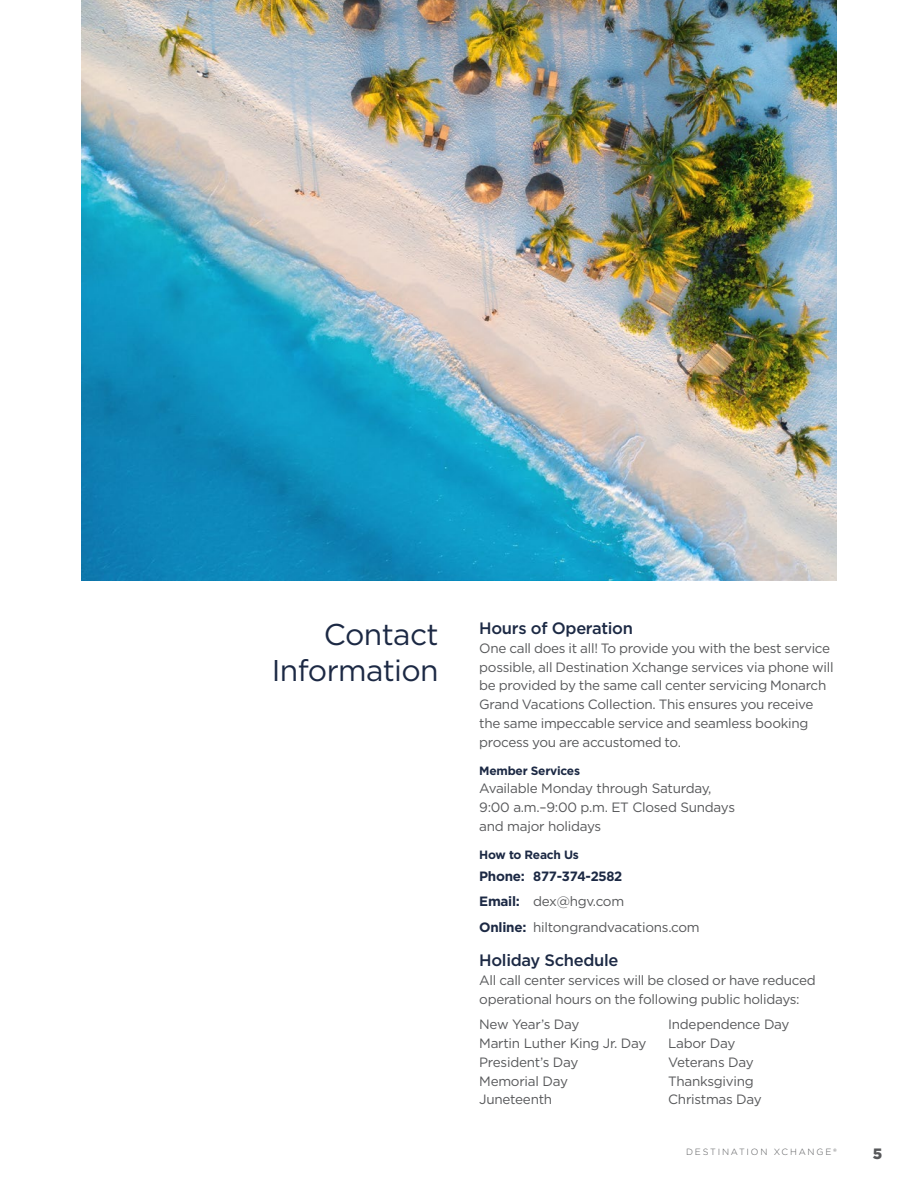
<style>
.page{position:relative;width:918px;height:1188px;background:#fff}
.page>*{position:absolute;margin:0;border:0;box-sizing:border-box;transform-origin:0 0}
.t1{font:30px/36px "Gotham";letter-spacing:-.02em;color:#1c2944;text-align:right}
.t2{font:500 16.5px "Gotham";letter-spacing:-.02em;color:#1c2944}
.t3{font:900 15px "Gotham";color:#57585a}
.t4{font:13.5px/18.8px "Gotham";letter-spacing:-.02em;color:#57585a}
.t5{font:700 12px "Gotham";letter-spacing:-.02em;color:#1c2944}
.t6{font:300 9px "Gotham";letter-spacing:.2em;color:#57585a}
.s1{font-weight:700;color:#1c2944}
</style>
<div class="page">
<img style="left:81px;top:0;width:756px;height:580px">
<h1 class="t1" style="left:272px;top:616px;width:168px">Contact<br>Information</h1>
<p class="t2" style="left:479px;top:618px;width:155px">Hours of Operation</p>
<p class="t4" style="left:479px;top:639px;width:356px">One call does it all! To provide you with the best service possible, all Destination Xchange services via phone will be provided by the same call center servicing Monarch Grand Vacations Collection. This ensures you receive the same impeccable service and seamless booking process you are accustomed to.</p>
<p class="t5" style="left:479px;top:762px;width:102px">Member Services</p>
<p class="t4" style="left:479px;top:779px;width:257px">Available Monday through Saturday,<br>9:00 a.m.–9:00 p.m. ET Closed Sundays and major holidays</p>
<p class="t5" style="left:479px;top:847px;width:101px">How to Reach Us</p>
<p class="t4" style="left:479px;top:863px;width:222px;line-height:25.5px"><span class="s1">Phone: 877-374-2582<br>Email:</span> dex@hgv.com<br><span class="s1">Online:</span> hiltongrandvacations.com</p>
<p class="t2" style="left:479px;top:950px;width:141px">Holiday Schedule</p>
<p class="t4" style="left:479px;top:971px;width:338px">All call center services will be closed or have reduced operational hours on the following public holidays:</p>
<p class="t4" style="left:479px;top:1015px;width:169px">New Year’s Day<br>Martin Luther King Jr. Day<br>President’s Day<br>Memorial Day<br>Juneteenth</p>
<p class="t4" style="left:668px;top:1015px;width:123px">Independence Day<br>Labor Day<br>Veterans Day<br>Thanksgiving<br>Christmas Day</p>
<p class="t6" style="left:686px;top:1146px;width:152px">DESTINATION XCHANGE®</p>
<p class="t3" style="left:873px;top:1144px;width:11px">5</p>
</div>
